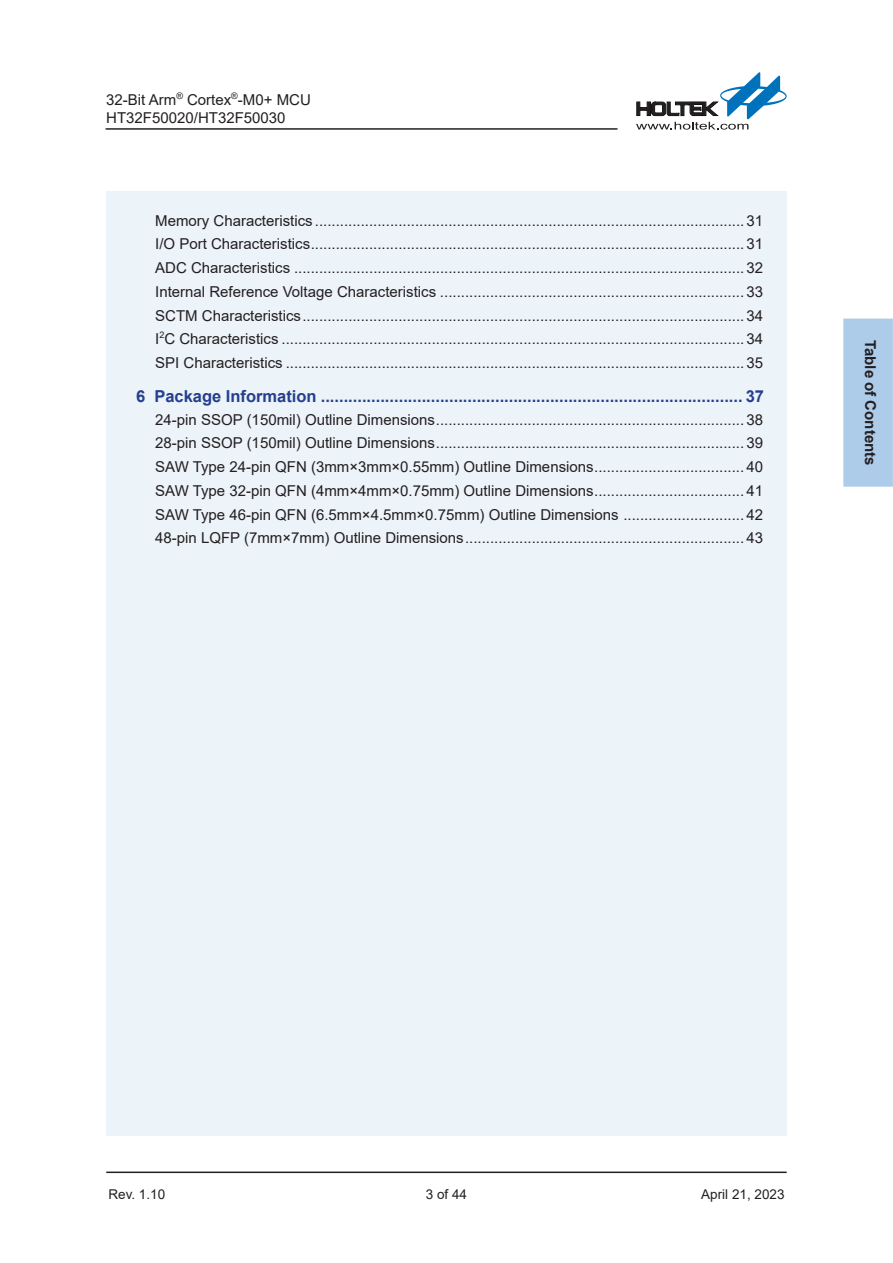
<style>
.page{position:relative;width:893px;height:1263px;background:#fff}
.page>*{position:absolute;margin:0;border:0;box-sizing:border-box;transform-origin:0 0}
.t1{font:700 16.5px "Arial";color:#253f8e}
.t2{font:15px/18px "Arial";color:#231f20}
.t3{font:700 15px "Arial";color:#231f20}
.t4{font:13.5px "Arial";color:#231f20}
</style>
<div class="page">
<hr style="left:106px;top:129px;width:512px;height:1px;background:#231f20">
<svg style="left:636px;top:72px;width:151px;height:58px"></svg>
<hr style="left:106px;top:1171px;width:681px;height:2px;background:#231f20">
<hr style="left:105px;top:129px;width:512px;height:1px;background:#231f20">
<hr style="left:0;top:319px;width:1px;height:168px;background:#adcce9">
<div style="left:843px;top:319px;width:50px;height:168px;background:#adcce9"></div>
<div style="left:106px;top:191px;width:681px;height:944px;background:#ecf3f9"></div>
<p class="t2" style="left:106px;top:91px;width:206px">32-Bit Arm<sup>®</sup> Cortex<sup>®</sup>-M0+ MCU<br>HT32F50020/HT32F50030</p>
<p class="t2" style="left:155px;top:211px;width:610px">Memory Characteristics ....................................................................................................... 31</p>
<p class="t2" style="left:155px;top:235px;width:610px">I/O Port Characteristics........................................................................................................ 31</p>
<p class="t2" style="left:155px;top:259px;width:610px">ADC Characteristics ............................................................................................................ 32</p>
<p class="t2" style="left:155px;top:282px;width:610px">Internal Reference Voltage Characteristics ......................................................................... 33</p>
<p class="t2" style="left:155px;top:306px;width:610px">SCTM Characteristics.......................................................................................................... 34</p>
<p class="t2" style="left:155px;top:330px;width:610px">I<sup>2</sup>C Characteristics ............................................................................................................... 34</p>
<p class="t2" style="left:155px;top:354px;width:610px">SPI Characteristics .............................................................................................................. 35</p>
<p class="t1" style="left:136px;top:384px;width:629px">6 Package Information ............................................................................................ 37</p>
<p class="t2" style="left:155px;top:410px;width:610px">24-pin SSOP (150mil) Outline Dimensions.......................................................................... 38</p>
<p class="t2" style="left:155px;top:434px;width:610px">28-pin SSOP (150mil) Outline Dimensions.......................................................................... 39</p>
<p class="t2" style="left:155px;top:458px;width:610px">SAW Type 24-pin QFN (3mm×3mm×0.55mm) Outline Dimensions.................................... 40</p>
<p class="t2" style="left:155px;top:482px;width:610px">SAW Type 32-pin QFN (4mm×4mm×0.75mm) Outline Dimensions.................................... 41</p>
<p class="t2" style="left:155px;top:505px;width:610px">SAW Type 46-pin QFN (6.5mm×4.5mm×0.75mm) Outline Dimensions ............................. 42</p>
<p class="t2" style="left:155px;top:529px;width:610px">48-pin LQFP (7mm×7mm) Outline Dimensions................................................................... 43</p>
<p class="t3" style="left:881px;top:340px;width:127px;rotate:90deg">Table of Contents</p>
<p class="t4" style="left:108px;top:1184px;width:58px">Rev. 1.10</p>
<p class="t4" style="left:426px;top:1184px;width:43px">3 of 44</p>
<p class="t4" style="left:701px;top:1184px;width:85px">April 21, 2023</p>
</div>
